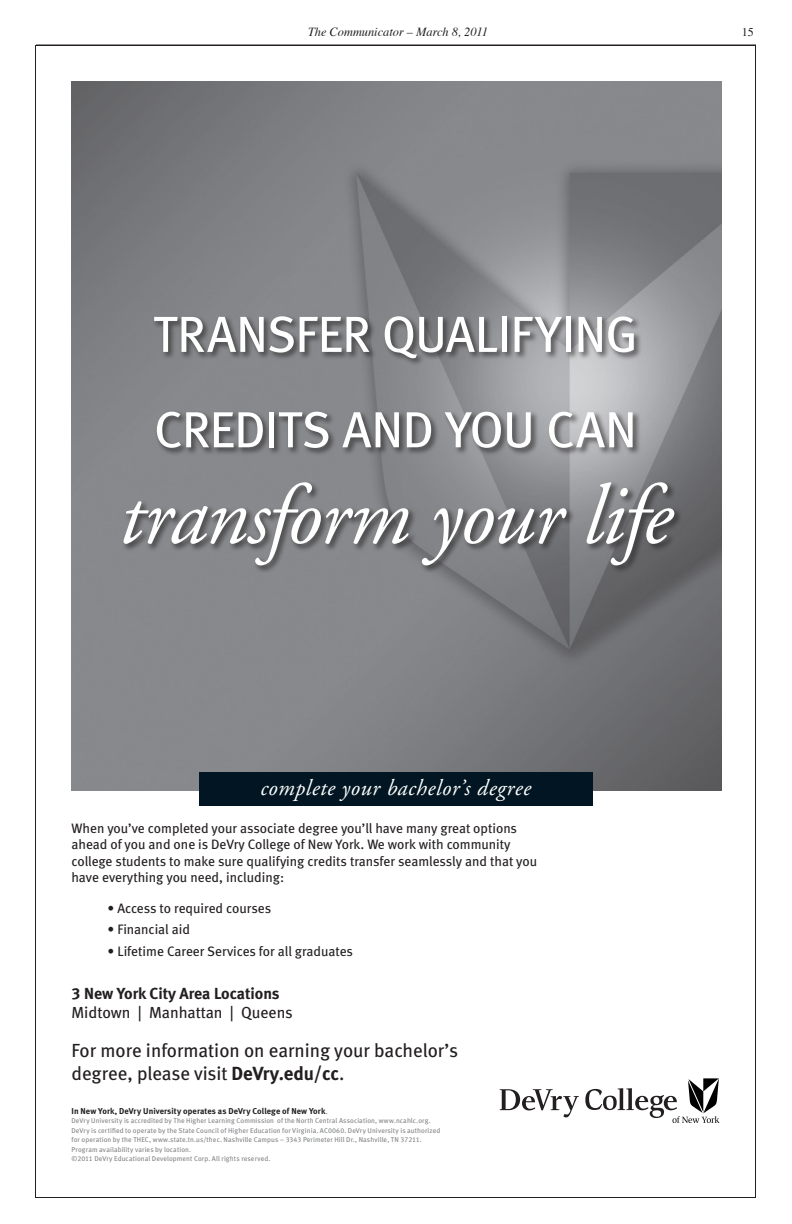
<style>
.page{position:relative;width:792px;height:1224px;background:#fff}
.page>*{position:absolute;margin:0;border:0;box-sizing:border-box;transform-origin:0 0}
.t1{font:italic 84.5px "Adobe Garamond";letter-spacing:-.02em;color:#fff}
.t2{font:50.8px/95.4px "Meta Book LF Roman SC850";letter-spacing:-.015em;color:#fff}
.t3{font:italic 22.7px "Adobe Garamond";letter-spacing:.025em;color:#fff}
.t4{font:19px/22.8px "Meta Book LF";color:#231f20}
.t5{font:16px "Meta Bold LF";color:#231f20}
.t6{font:16px "Meta Book LF";color:#231f20}
.t7{font:13.6px/16.4px "Meta Book LF";color:#231f20}
.t8{font:italic 12.4px "Times";color:#231f20}
.t9{font:12px "Times";color:#231f20}
.t10{font:8.5px "Meta Bold LF";letter-spacing:.01em;color:#231f20}
.t11{font:7px/9.5px "Meta Book LF";letter-spacing:.015em;color:#808285}
.s1{font-family:"Meta Bold LF"}
.s2{font-family:"Meta Book LF";color:#808285}
</style>
<div class="page">
<hr style="left:36px;top:44px;width:720px;height:2px;background:#231f20">
<svg style="left:500px;top:1089px;width:79px;height:28px"></svg>
<svg style="left:585px;top:1078px;width:134px;height:45px"></svg>
<img style="left:72px;top:82px;width:649px;height:708px">
<div style="left:121px;top:313px;width:562px;height:260px;background:#231f20;opacity:.55"></div>
<div style="left:199px;top:772px;width:394px;height:34px;background:#011622"></div>
<h3 class="t8" style="left:308px;top:22px;width:181px">The Communicator – March 8, 2011</h3>
<h3 class="t9" style="left:742px;top:26px;width:13px">15</h3>
<h2 class="t2" style="left:153px;top:285px;width:486px">TRANSFER QUALIFYING<br>CREDITS AND YOU CAN</h2>
<h1 class="t1" style="left:119px;top:471px;width:554px">transform your life</h1>
<h3 class="t3" style="left:260px;top:775px;width:272px">complete your bachelor’s degree</h3>
<p class="t7" style="left:72px;top:820px;width:467px">When you’ve completed your associate degree you’ll have many great options ahead of you and one is DeVry College of New York. We work with community college students to make sure qualifying credits transfer seamlessly and that you have everything you need, including:</p>
<h3 class="t7" style="left:107px;top:899px;width:165px">• Access to required courses</h3>
<h3 class="t7" style="left:107px;top:921px;width:84px">• Financial aid</h3>
<h3 class="t7" style="left:107px;top:942px;width:247px">• Lifetime Career Services for all graduates</h3>
<h3 class="t5" style="left:72px;top:983px;width:210px">3 New York City Area Locations</h3>
<h3 class="t6" style="left:72px;top:1002px;width:223px">Midtown | Manhattan | Queens</h3>
<h3 class="t4" style="left:72px;top:1039px;width:388px">For more information on earning your bachelor’s degree, please visit <span class="s1">DeVry.edu/cc</span>.</h3>
<p class="t10" style="left:72px;top:1106px;width:258px">In New York, DeVry University operates as DeVry College of New York<span class="s2">.</span></p>
<p class="t11" style="left:71px;top:1116px;width:370px">DeVry University is accredited by The Higher Learning Commission of the North Central Association, www.ncahlc.org.<br>DeVry is certified to operate by the State Council of Higher Education for Virginia. AC0060. DeVry University is authorized for operation by the THEC, www.state.tn.us/thec. Nashville Campus – 3343 Perimeter Hill Dr., Nashville, TN 37211.</p>
<p class="t11" style="left:72px;top:1145px;width:201px">Program availability varies by location.<br>©2011 DeVry Educational Development Corp. All rights reserved.</p>
</div>
